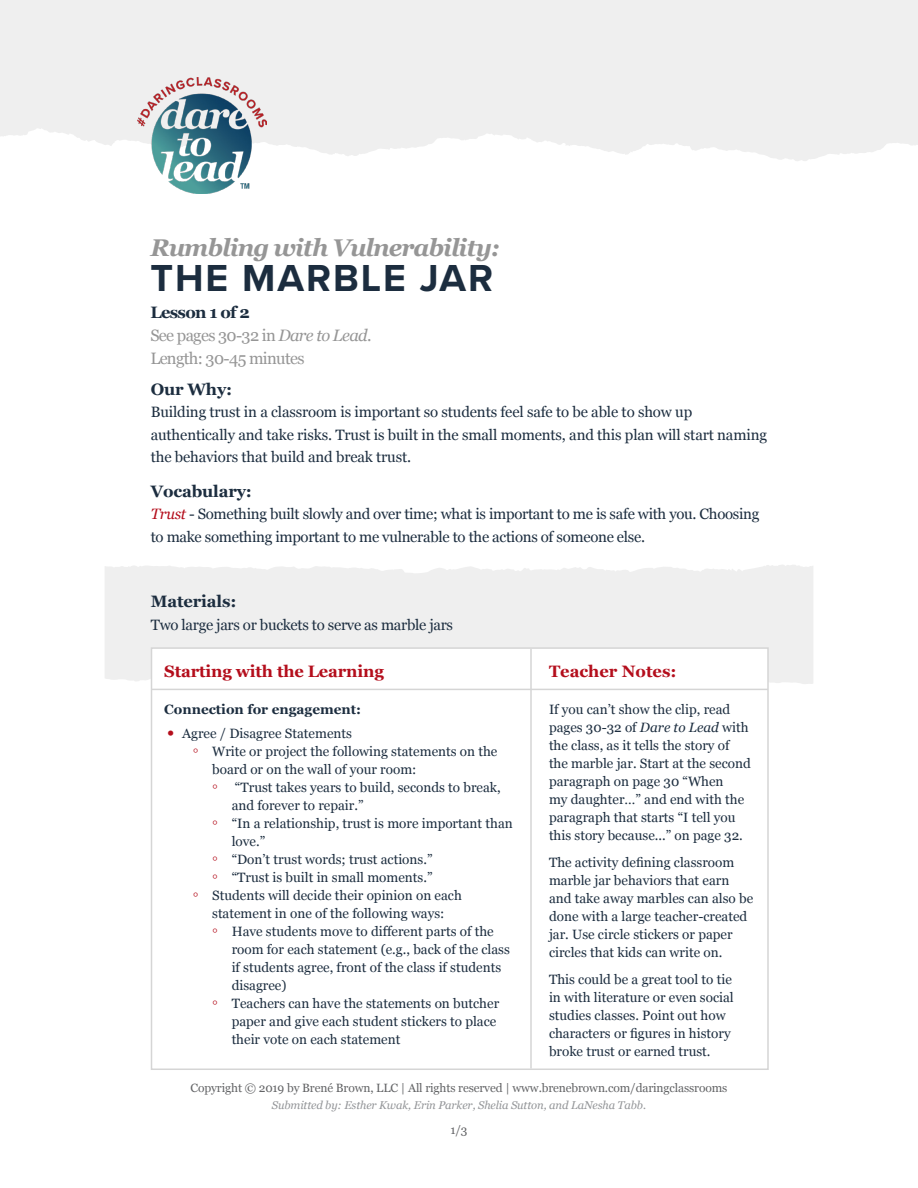
<style>
.page{position:relative;width:918px;height:1188px;background:#fff}
.page>*{position:absolute;margin:0;border:0;box-sizing:border-box;transform-origin:0 0}
.t1{font:700 39px "Proxima Nova";letter-spacing:.05em;color:#1c2d3f}
.t2{font:italic 700 24.15px "Georgia";letter-spacing:-.04em;color:#969696}
.t3{font:16.5px/22.6px "Georgia";letter-spacing:-.04em;color:#969696}
.t4{font:700 16.5px "Georgia";letter-spacing:-.01em;color:#b40e1c}
.t5{font:700 16.5px "Georgia";letter-spacing:-.01em;color:#1c2d3f}
.t6{font:italic 700 16.5px "Georgia";color:#b40e1c}
.t7{font:15px/22.5px "Georgia";letter-spacing:-.01em;color:#1c2d3f}
.t8{font:13.5px/18px "Georgia";color:#1c2d3f}
.t9{font:700 13.5px "Georgia";color:#1c2d3f}
.t10{font:12px "Georgia";letter-spacing:-.01em;color:#636466}
.t11{font:italic 11.25px "Georgia";letter-spacing:-.01em;color:#939598}
.s1{font-weight:700;color:#1c2d3f}
.s2{font-style:italic}
.s3{font-style:italic;color:#b40e1c}
.s4{font-weight:700;font-style:italic;font-size:16.5px;color:#b40e1c}
</style>
<div class="page">
<div style="left:105px;top:565px;width:708px;height:120px;background:#efefef"></div>
<div style="left:151px;top:647px;width:618px;height:423px;background:#fff;border:2px solid #d5d5d5"></div>
<hr style="left:530px;top:649px;width:2px;height:420px;background:#d5d5d5">
<hr style="left:152px;top:689px;width:616px;height:1px;background:#d5d5d5">
<svg style="left:0;top:0;width:918px;height:161px;fill:#efefef"></svg>
<img style="left:137px;top:78px;width:129px;height:116px">
<h2 class="t2" style="left:150px;top:230px;width:351px">Rumbling with Vulnerability:</h2>
<h1 class="t1" style="left:150px;top:249px;width:344px">THE MARBLE JAR</h1>
<p class="t3" style="left:150px;top:300px;width:223px"><span class="s1">Lesson 1 of 2<br></span>See pages 30-32 in <span class="s2">Dare to Lead</span>.</p>
<p class="t3" style="left:150px;top:346px;width:156px">Length: 30-45 minutes</p>
<p class="t5" style="left:151px;top:377px;width:83px">Our Why:</p>
<p class="t7" style="left:151px;top:400px;width:618px">Building trust in a classroom is important so students feel safe to be able to show up authentically and take risks. Trust is built in the small moments, and this plan will start naming the behaviors that build and break trust.</p>
<p class="t5" style="left:151px;top:479px;width:103px">Vocabulary:</p>
<p class="t7" style="left:151px;top:502px;width:610px"><span class="s3">Trust</span> - Something built slowly and over time; what is important to me is safe with you. Choosing to make something important to me vulnerable to the actions of someone else.</p>
<p class="t5" style="left:151px;top:589px;width:87px">Materials:</p>
<p class="t7" style="left:151px;top:613px;width:304px">Two large jars or buckets to serve as marble jars</p>
<p class="t4" style="left:164px;top:659px;width:221px">Starting with the Learning</p>
<p class="t4" style="left:549px;top:659px;width:129px">Teacher Notes:</p>
<p class="t9" style="left:164px;top:699px;width:199px">Connection for engagement:</p>
<p class="t8" style="left:167px;top:724px;width:186px"><span class="s4">•</span> Agree / Disagree Statements</p>
<p class="t8" style="left:193px;top:742px;width:306px"><span class="s4">◦</span> Write or project the following statements on the</p>
<p class="t8" style="left:212px;top:760px;width:206px">board or on the wall of your room:</p>
<p class="t6" style="left:212px;top:774px;width:7px">◦</p>
<p class="t8" style="left:235px;top:778px;width:267px">“Trust takes years to build, seconds to break,</p>
<p class="t8" style="left:232px;top:796px;width:133px">and forever to repair.”</p>
<p class="t8" style="left:212px;top:814px;width:302px"><span class="s4">◦</span> “In a relationship, trust is more important than</p>
<p class="t8" style="left:232px;top:832px;width:35px">love.”</p>
<p class="t8" style="left:212px;top:850px;width:222px"><span class="s4">◦</span> “Don’t trust words; trust actions.”</p>
<p class="t8" style="left:212px;top:868px;width:222px"><span class="s4">◦</span> “Trust is built in small moments.”</p>
<p class="t8" style="left:193px;top:886px;width:271px"><span class="s4">◦</span> Students will decide their opinion on each</p>
<p class="t8" style="left:212px;top:904px;width:234px">statement in one of the following ways:</p>
<p class="t8" style="left:212px;top:922px;width:283px"><span class="s4">◦</span> Have students move to different parts of the</p>
<p class="t8" style="left:232px;top:940px;width:280px">room for each statement (e.g., back of the class</p>
<p class="t8" style="left:232px;top:958px;width:271px">if students agree, front of the class if students</p>
<p class="t8" style="left:232px;top:976px;width:56px">disagree)</p>
<p class="t8" style="left:212px;top:994px;width:289px"><span class="s4">◦</span> Teachers can have the statements on butcher</p>
<p class="t8" style="left:232px;top:1012px;width:266px">paper and give each student stickers to place</p>
<p class="t8" style="left:232px;top:1030px;width:170px">their vote on each statement</p>
<p class="t8" style="left:549px;top:700px;width:203px">If you can’t show the clip, read pages 30-32 of <span class="s2">Dare to Lead</span> with the class, as it tells the story of the marble jar. Start at the second paragraph on page 30 “When<br>my daughter…” and end with the paragraph that starts “I tell you this story because...” on page 32.</p>
<p class="t8" style="left:549px;top:853px;width:206px">The activity defining classroom marble jar behaviors that earn and take away marbles can also be done with a large teacher-created jar. Use circle stickers or paper circles that kids can write on.</p>
<p class="t8" style="left:549px;top:970px;width:186px">This could be a great tool to tie in with literature or even social studies classes. Point out how characters or figures in history broke trust or earned trust.</p>
<p class="t10" style="left:191px;top:1079px;width:538px">Copyright © 2019 by Brené Brown, LLC | All rights reserved | www.brenebrown.com/daringclassrooms</p>
<p class="t11" style="left:272px;top:1097px;width:376px">Submitted by: Esther Kwak, Erin Parker, Shelia Sutton, and LaNesha Tabb.</p>
<p class="t10" style="left:450px;top:1121px;width:19px">1/3</p>
</div>
